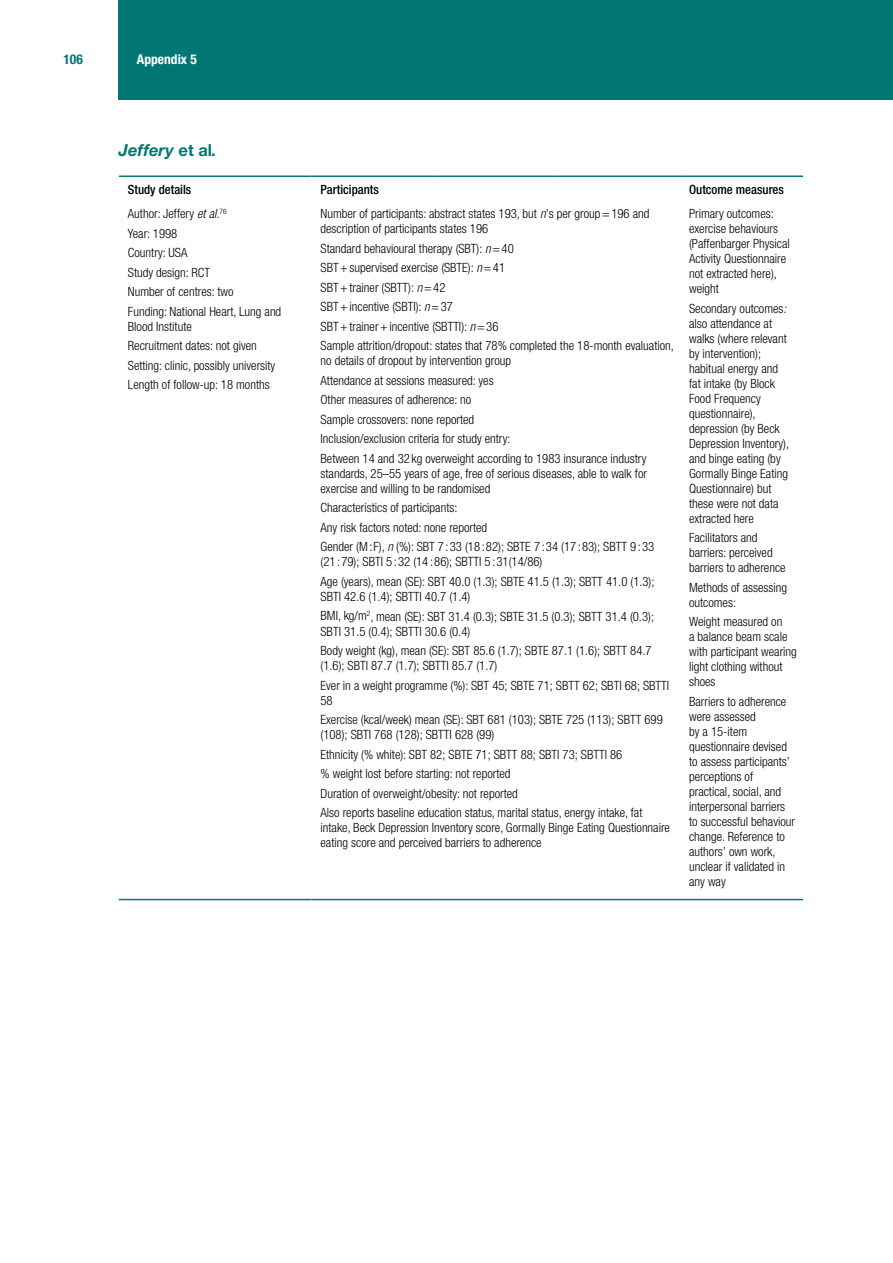
<style>
.page{position:relative;width:893px;height:1263px;background:#fff}
.page>*{position:absolute;margin:0;border:0;box-sizing:border-box;transform-origin:0 0}
.t1{font:italic 700 16.5px "Helvetica Neue LT Pro";color:#007775}
.t2{font:700 condensed 13.5px "Helvetica Neue LT Pro";color:#fff}
.t3{font:700 condensed 13.5px "Helvetica Neue LT Pro";color:#007775}
.t4{font:300 condensed 12.75px/15px "Helvetica Neue LT Pro";color:#000}
.t5{font:500 condensed 12.75px "Helvetica Neue LT Pro";color:#000}
.s1{font-style:normal}
.s2{font-style:italic}
</style>
<div class="page">
<div style="left:119px;top:0;width:774px;height:99px;background:#007775"></div>
<hr style="left:119px;top:176px;width:193px;height:1px;background:#007775">
<hr style="left:312px;top:176px;width:122px;height:1px;background:#007775">
<hr style="left:434px;top:176px;width:123px;height:1px;background:#007775">
<hr style="left:557px;top:176px;width:123px;height:1px;background:#007775">
<hr style="left:680px;top:176px;width:123px;height:1px;background:#007775">
<hr style="left:119px;top:899px;width:193px;height:1px;background:#007775">
<hr style="left:312px;top:899px;width:122px;height:1px;background:#007775">
<hr style="left:434px;top:899px;width:123px;height:1px;background:#007775">
<hr style="left:557px;top:899px;width:123px;height:1px;background:#007775">
<hr style="left:680px;top:899px;width:123px;height:1px;background:#007775">
<p class="t3" style="left:63px;top:51px;width:21px">106</p>
<p class="t2" style="left:137px;top:51px;width:61px">Appendix 5</p>
<p class="t1" style="left:119px;top:140px;width:99px">Jeffery <span class="s1">et al</span>.</p>
<p class="t5" style="left:128px;top:182px;width:65px">Study details</p>
<p class="t5" style="left:321px;top:182px;width:60px">Participants</p>
<p class="t5" style="left:689px;top:182px;width:96px">Outcome measures</p>
<p class="t4" style="left:128px;top:204px;width:155px;line-height:19.5px">Author: Jeffery <span class="s2">et al.</span><sup>76<br></sup>Year: 1998<br>Country: USA<br>Study design: RCT<br>Number of centres: two<br>Funding: National Heart, Lung and</p>
<p class="t4" style="left:128px;top:317px;width:149px;line-height:19.5px">Blood Institute<br>Recruitment dates: not given<br>Setting: clinic, possibly university<br>Length of follow-up: 18 months</p>
<p class="t4" style="left:321px;top:206px;width:330px">Number of participants: abstract states 193, but <span class="s2">n</span>’s per group=196 and description of participants states 196</p>
<p class="t4" style="left:321px;top:239px;width:355px;line-height:19.5px">Standard behavioural therapy (SBT): <span class="s2">n</span>=40<br>SBT+supervised exercise (SBTE): <span class="s2">n</span>=41<br>SBT+trainer (SBTT): <span class="s2">n</span>=42<br>SBT+incentive (SBTI): <span class="s2">n</span>=37<br>SBT+trainer+incentive (SBTTI): <span class="s2">n</span>=36<br>Sample attrition/dropout: states that 78% completed the 18-month evaluation,</p>
<p class="t4" style="left:321px;top:351px;width:327px;line-height:19.5px">no details of dropout by intervention group<br>Attendance at sessions measured: yes<br>Other measures of adherence: no<br>Sample crossovers: none reported<br>Inclusion/exclusion criteria for study entry:<br>Between 14 and 32 kg overweight according to 1983 insurance industry</p>
<p class="t4" style="left:321px;top:466px;width:328px">standards, 25–55 years of age, free of serious diseases, able to walk for exercise and willing to be randomised</p>
<p class="t4" style="left:321px;top:498px;width:335px;line-height:19.5px">Characteristics of participants:<br>Any risk factors noted: none reported<br>Gender (M:F), <span class="s2">n</span> (%): SBT 7 :33 (18 :82); SBTE 7 :34 (17 :83); SBTT 9 :33</p>
<p class="t4" style="left:321px;top:552px;width:335px;line-height:19.5px">(21 :79); SBTI 5 :32 (14 :86); SBTTI 5 :31(14/86)<br>Age (years), mean (SE): SBT 40.0 (1.3); SBTE 41.5 (1.3); SBTT 41.0 (1.3);</p>
<p class="t4" style="left:321px;top:586px;width:335px;line-height:19.6px">SBTI 42.6 (1.4); SBTTI 40.7 (1.4)<br>BMI, kg/m<sup>2</sup>, mean (SE): SBT 31.4 (0.3); SBTE 31.5 (0.3); SBTT 31.4 (0.3);</p>
<p class="t4" style="left:321px;top:621px;width:333px;line-height:19.5px">SBTI 31.5 (0.4); SBTTI 30.6 (0.4)<br>Body weight (kg), mean (SE): SBT 85.6 (1.7); SBTE 87.1 (1.6); SBTT 84.7</p>
<p class="t4" style="left:321px;top:656px;width:350px;line-height:19.5px">(1.6); SBTI 87.7 (1.7); SBTTI 85.7 (1.7)<br>Ever in a weight programme (%): SBT 45; SBTE 71; SBTT 62; SBTI 68; SBTTI</p>
<p class="t4" style="left:321px;top:690px;width:344px;line-height:19.5px">58<br>Exercise (kcal/week) mean (SE): SBT 681 (103); SBTE 725 (113); SBTT 699</p>
<p class="t4" style="left:321px;top:725px;width:323px;line-height:19.5px">(108); SBTI 768 (128); SBTTI 628 (99)<br>Ethnicity (% white): SBT 82; SBTE 71; SBTT 88; SBTI 73; SBTTI 86<br>% weight lost before starting: not reported<br>Duration of overweight/obesity: not reported<br>Also reports baseline education status, marital status, energy intake, fat</p>
<p class="t4" style="left:321px;top:820px;width:351px">intake, Beck Depression Inventory score, Gormally Binge Eating Questionnaire eating score and perceived barriers to adherence</p>
<p class="t4" style="left:689px;top:206px;width:102px">Primary outcomes: exercise behaviours (Paffenbarger Physical<br>Activity Questionnaire not extracted here), weight</p>
<p class="t4" style="left:689px;top:301px;width:102px">Secondary outcomes<span class="s2">: </span>also attendance at walks (where relevant by intervention); habitual energy and fat intake (by Block<br>Food Frequency questionnaire), depression (by Beck<br>Depression Inventory), and binge eating (by<br>Gormally Binge Eating<br>Questionnaire) but these were not data extracted here</p>
<p class="t4" style="left:689px;top:530px;width:98px">Facilitators and barriers: perceived barriers to adherence</p>
<p class="t4" style="left:689px;top:580px;width:99px">Methods of assessing outcomes:</p>
<p class="t4" style="left:689px;top:614px;width:109px">Weight measured on<br>a balance beam scale with participant wearing light clothing without shoes</p>
<p class="t4" style="left:689px;top:694px;width:107px">Barriers to adherence were assessed<br>by a 15-item questionnaire devised to assess participants’ perceptions of practical, social, and interpersonal barriers to successful behaviour change. Reference to authors’ own work, unclear if validated in any way</p>
</div>
